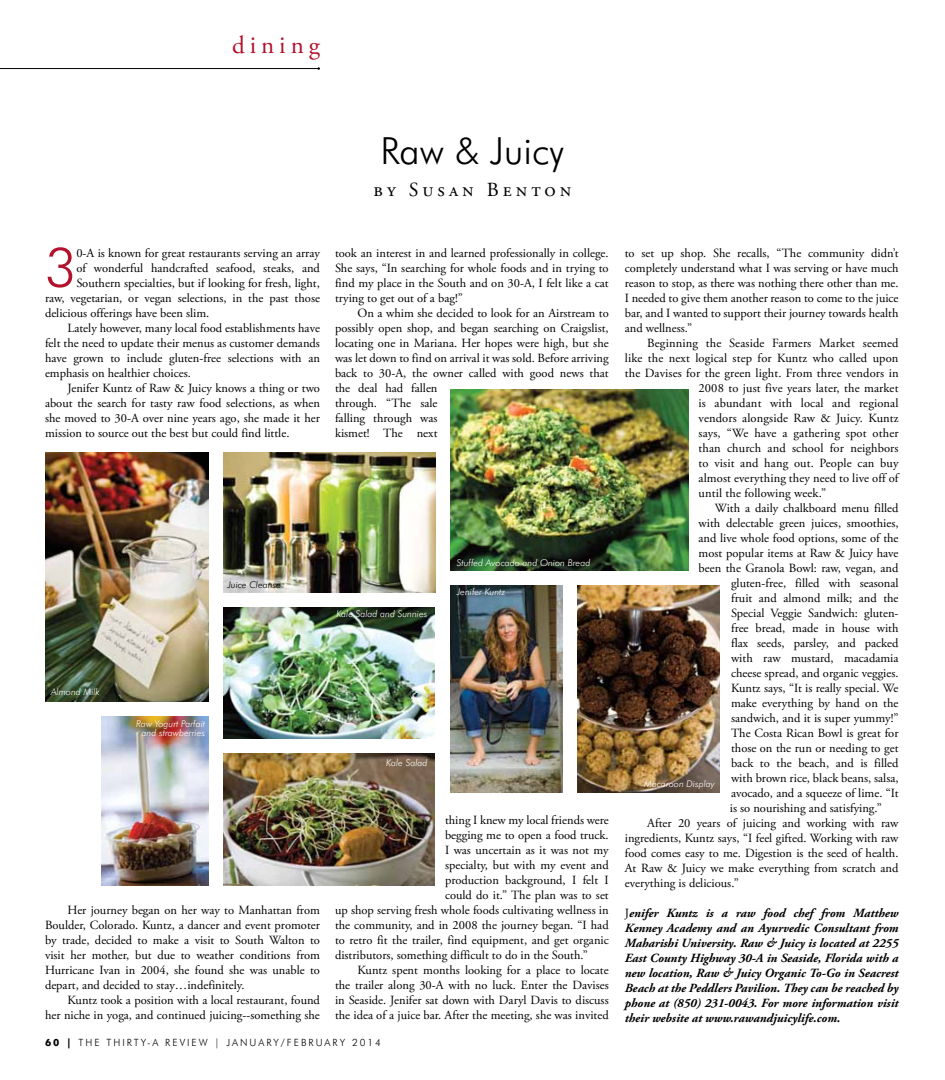
<style>
.page{position:relative;width:945px;height:1080px;background:#fff}
.page>*{position:absolute;margin:0;border:0;box-sizing:border-box;transform-origin:0 0}
.t1{font:300 54.5px "Futura BT";color:#b2122d}
.t2{font:300 37.5px "Futura BT";color:#000}
.t3{font:25px "Adobe Garamond Pro";letter-spacing:.2em;color:#b2122d}
.t4{font:20px "Adobe Garamond Pro";letter-spacing:.2em;color:#000}
.t5{font:12.5px/15px "Adobe Garamond Pro";color:#000;text-align:justify}
.t6{font:italic 700 12.5px/15px "Adobe Garamond Pro";color:#000;text-align:justify}
.t7{font:300 10px "Futura BT";letter-spacing:.2em;color:#000}
.t8{font:italic 300 9.38px/8.8px "Futura BT";color:#fff;text-align:center}
.t9{font:italic 300 9.38px "Futura BT";color:#000}
.s1{font-weight:700}
.s2{font-weight:400;font-style:normal}
</style>
<div class="page">
<hr style="left:0;top:68px;width:319px;height:1px;background:#000">
<img style="left:45px;top:453px;width:164px;height:249px">
<img style="left:223px;top:453px;width:212px;height:139px">
<img style="left:450px;top:585px;width:112px;height:208px">
<img style="left:223px;top:608px;width:212px;height:131px">
<img style="left:223px;top:754px;width:212px;height:131px">
<img style="left:578px;top:585px;width:142px;height:208px">
<img style="left:102px;top:716px;width:107px;height:169px">
<img style="left:450px;top:389px;width:238px;height:182px">
<h3 class="t3" style="left:232px;top:30px;width:89px">dining</h3>
<h2 class="t2" style="left:381px;top:128px;width:185px">Raw &amp; Juicy</h2>
<h3 class="t4" style="left:374px;top:177px;width:199px">by Susan Benton</h3>
<h1 class="t1" style="left:45px;top:234px;width:33px">3</h1>
<p class="t5" style="left:76px;top:246px;width:245px">0-A is known for great restaurants serving an array</p>
<p class="t5" style="left:76px;top:261px;width:245px">of wonderful handcrafted seafood, steaks, and</p>
<p class="t5" style="left:76px;top:276px;width:245px">Southern specialties, but if looking for fresh, light,</p>
<p class="t5" style="left:45px;top:291px;width:276px">raw, vegetarian, or vegan selections, in the past those</p>
<p class="t5" style="left:45px;top:306px;width:166px">delicious offerings have been slim.</p>
<p class="t5" style="left:68px;top:321px;width:254px">Lately however, many local food establishments have</p>
<p class="t5" style="left:45px;top:336px;width:276px">felt the need to update their menus as customer demands</p>
<p class="t5" style="left:45px;top:351px;width:276px">have grown to include gluten-free selections with an</p>
<p class="t5" style="left:45px;top:366px;width:147px">emphasis on healthier choices.</p>
<p class="t5" style="left:68px;top:381px;width:254px">Jenifer Kuntz of Raw &amp; Juicy knows a thing or two</p>
<p class="t5" style="left:45px;top:396px;width:276px">about the search for tasty raw food selections, as when</p>
<p class="t5" style="left:45px;top:411px;width:276px">she moved to 30-A over nine years ago, she made it her</p>
<p class="t5" style="left:45px;top:426px;width:246px">mission to source out the best but could find little.</p>
<p class="t5" style="left:335px;top:246px;width:275px">took an interest in and learned professionally in college.<br>She says, “In searching for whole foods and in trying to find my place in the South and on 30-A, I felt like a cat trying to get out of a bag!”</p>
<p class="t5" style="left:335px;top:306px;width:275px;text-align:left;text-indent:22px">On a whim she decided to look for an Airstream to possibly open shop, and began searching on Craigslist, locating one in Mariana. Her hopes were high, but she was let down to find on arrival it was sold. Before arriving back to 30-A, the owner called with good news that the deal had fallen<br>through. “The sale<br>falling through was<br>kismet! The next</p>
<p class="t9" style="left:227px;top:579px;width:55px">Juice Cleanse</p>
<p class="t8" style="left:336px;top:609px;width:93px">Kale Salad and Sunnies</p>
<p class="t8" style="left:457px;top:558px;width:135px">Stuffed Avocado and Onion Bread</p>
<p class="t8" style="left:457px;top:587px;width:50px">Jenifer Kuntz</p>
<p class="t8" style="left:51px;top:687px;width:50px">Almond Milk</p>
<p class="t8" style="left:136px;top:719px;width:70px">Raw Yogurt Parfait and strawberries</p>
<p class="t8" style="left:386px;top:758px;width:43px">Kale Salad</p>
<p class="t5" style="left:45px;top:903px;width:277px;text-indent:22px">Her journey began on her way to Manhattan from Boulder, Colorado. Kuntz, a dancer and event promoter by trade, decided to make a visit to South Walton to visit her mother, but due to weather conditions from Hurricane Ivan in 2004, she found she was unable to depart, and decided to stay…indefinitely.</p>
<p class="t5" style="left:45px;top:993px;width:276px;text-align:right">Kuntz took a position with a local restaurant, found<br>her niche in yoga, and continued juicing--something she</p>
<p class="t5" style="left:445px;top:813px;width:165px">thing I knew my local friends were</p>
<p class="t5" style="left:445px;top:828px;width:165px">begging me to open a food truck.</p>
<p class="t5" style="left:445px;top:843px;width:165px">I was uncertain as it was not my</p>
<p class="t5" style="left:445px;top:858px;width:165px">specialty, but with my event and</p>
<p class="t5" style="left:445px;top:873px;width:165px">production background, I felt I</p>
<p class="t5" style="left:445px;top:888px;width:165px">could do it.” The plan was to set</p>
<p class="t5" style="left:335px;top:903px;width:275px">up shop serving fresh whole foods cultivating wellness in</p>
<p class="t5" style="left:335px;top:918px;width:275px">the community, and in 2008 the journey began. “I had</p>
<p class="t5" style="left:335px;top:933px;width:275px">to retro fit the trailer, find equipment, and get organic</p>
<p class="t5" style="left:335px;top:948px;width:254px">distributors, something difficult to do in the South.”</p>
<p class="t5" style="left:358px;top:963px;width:253px">Kuntz spent months looking for a place to locate</p>
<p class="t5" style="left:335px;top:978px;width:275px">the trailer along 30-A with no luck. Enter the Davises</p>
<p class="t5" style="left:335px;top:993px;width:275px">in Seaside. Jenifer sat down with Daryl Davis to discuss</p>
<p class="t5" style="left:335px;top:1008px;width:275px">the idea of a juice bar. After the meeting, she was invited</p>
<p class="t7" style="left:45px;top:1036px;width:338px"><span class="s1">60 |</span> THE THIRTY-A REVIEW | JANUARY/FEBRUARY 2014</p>
<p class="t5" style="left:625px;top:246px;width:275px">to set up shop. She recalls, “The community didn’t completely understand what I was serving or have much reason to stop, as there was nothing there other than me.<br>I needed to give them another reason to come to the juice bar, and I wanted to support their journey towards health and wellness.”</p>
<p class="t5" style="left:647px;top:336px;width:253px">Beginning the Seaside Farmers Market seemed</p>
<p class="t5" style="left:625px;top:351px;width:275px">like the next logical step for Kuntz who called upon</p>
<p class="t5" style="left:625px;top:366px;width:275px">the Davises for the green light. From three vendors in</p>
<p class="t5" style="left:699px;top:381px;width:201px">2008 to just five years later, the market</p>
<p class="t5" style="left:699px;top:396px;width:202px">is abundant with local and regional</p>
<p class="t5" style="left:699px;top:411px;width:202px">vendors alongside Raw &amp; Juicy. Kuntz</p>
<p class="t5" style="left:699px;top:426px;width:202px">says, “We have a gathering spot other</p>
<p class="t5" style="left:699px;top:441px;width:202px">than church and school for neighbors</p>
<p class="t5" style="left:699px;top:456px;width:201px">to visit and hang out. People can buy</p>
<p class="t5" style="left:699px;top:471px;width:202px">almost everything they need to live off of</p>
<p class="t5" style="left:699px;top:486px;width:129px">until the following week.”</p>
<p class="t5" style="left:715px;top:501px;width:185px">With a daily chalkboard menu filled</p>
<p class="t5" style="left:699px;top:516px;width:201px">with delectable green juices, smoothies,</p>
<p class="t5" style="left:699px;top:531px;width:202px">and live whole food options, some of the</p>
<p class="t5" style="left:699px;top:546px;width:201px">most popular items at Raw &amp; Juicy have</p>
<p class="t5" style="left:699px;top:561px;width:202px">been the Granola Bowl: raw, vegan, and</p>
<p class="t5" style="left:731px;top:576px;width:169px">gluten-free, filled with seasonal</p>
<p class="t5" style="left:731px;top:591px;width:169px">fruit and almond milk; and the</p>
<p class="t5" style="left:731px;top:606px;width:169px">Special Veggie Sandwich: gluten-</p>
<p class="t5" style="left:731px;top:621px;width:169px">free bread, made in house with</p>
<p class="t5" style="left:731px;top:636px;width:169px">flax seeds, parsley, and packed</p>
<p class="t5" style="left:731px;top:651px;width:169px">with raw mustard, macadamia</p>
<p class="t5" style="left:731px;top:666px;width:169px">cheese spread, and organic veggies.</p>
<p class="t5" style="left:731px;top:681px;width:169px">Kuntz says, “It is really special. We</p>
<p class="t5" style="left:731px;top:696px;width:169px">make everything by hand on the</p>
<p class="t5" style="left:731px;top:711px;width:169px">sandwich, and it is super yummy!”</p>
<p class="t5" style="left:731px;top:726px;width:169px">The Costa Rican Bowl is great for</p>
<p class="t5" style="left:731px;top:741px;width:169px">those on the run or needing to get</p>
<p class="t5" style="left:731px;top:756px;width:169px">back to the beach, and is filled</p>
<p class="t5" style="left:731px;top:771px;width:169px">with brown rice, black beans, salsa,</p>
<p class="t5" style="left:731px;top:786px;width:169px">avocado, and a squeeze of lime. “It</p>
<p class="t5" style="left:730px;top:801px;width:154px">is so nourishing and satisfying.”</p>
<p class="t5" style="left:647px;top:816px;width:253px">After 20 years of juicing and working with raw</p>
<p class="t5" style="left:625px;top:831px;width:275px">ingredients, Kuntz says, “I feel gifted. Working with raw</p>
<p class="t5" style="left:625px;top:846px;width:275px">food comes easy to me. Digestion is the seed of health.</p>
<p class="t5" style="left:625px;top:861px;width:275px">At Raw &amp; Juicy we make everything from scratch and</p>
<p class="t5" style="left:625px;top:876px;width:115px">everything is delicious.”</p>
<p class="t6" style="left:625px;top:905px;width:275px"><span class="s2">J</span>enifer Kuntz is a raw food chef from Matthew Kenney Academy and an Ayurvedic Consultant from Maharishi University. Raw &amp; Juicy is located at 2255<br>East County Highway 30-A in Seaside, Florida with a new location, Raw &amp; Juicy Organic To-Go in Seacrest Beach at the Peddlers Pavilion. They can be reached by phone at (850) 231-0043. For more information visit their website at www.rawandjuicylife.com.</p>
<p class="t8" style="left:644px;top:780px;width:73px">Macaroon Display</p>
</div>
